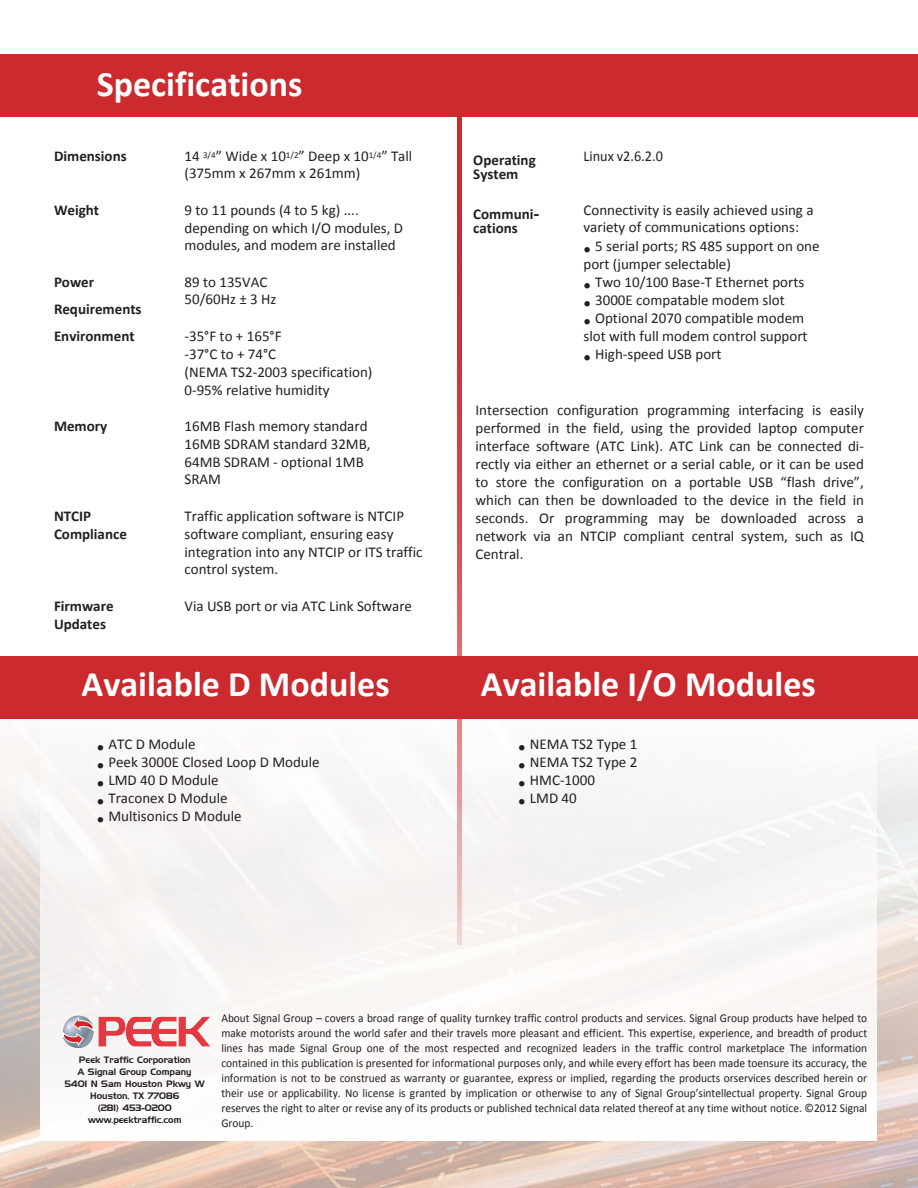
<style>
.page{position:relative;width:918px;height:1188px;background:#fff}
.page>*{position:absolute;margin:0;border:0;box-sizing:border-box;transform-origin:0 0}
.t1{font:700 36px "Calibri";color:#fff}
.t2{font:15px/18px "Calibri";color:#231f20}
.t3{font:700 15px/27px "Calibri";color:#231f20}
.t4{font:15px "Calibri";color:#231f20;scale:.95 1}
.t5{font:12px/15px "Calibri";color:#231f20;text-align:justify;scale:.95 1}
.t6{font:9px/11.9px "Handel Gothic BT";color:#231f20;text-align:center}
.s1{font-family:"Helvetica Neue";font-weight:300}
</style>
<div class="page">
<img style="left:0;top:609px;width:918px;height:579px">
<div style="left:40px;top:688px;width:838px;height:454px;background:#f9f7f6"></div>
<div style="left:0;top:54px;width:918px;height:63px;background:#cb2a2f"></div>
<svg style="left:458px;top:117px;width:4px;height:827px;background:#d65e62"></svg>
<div style="left:0;top:656px;width:918px;height:62px;background:#cb2a2f"></div>
<img style="left:63px;top:1015px;width:147px;height:34px">
<p class="t1" style="left:97px;top:61px;width:207px">Specifications</p>
<p class="t3" style="left:54px;top:143px;width:74px">Dimensions</p>
<p class="t3" style="left:54px;top:197px;width:47px">Weight</p>
<p class="t3" style="left:54px;top:269px;width:89px">Power<br>Requirements<br>Environment</p>
<p class="t3" style="left:54px;top:413px;width:55px">Memory</p>
<p class="t3" style="left:54px;top:503px;width:39px">NTCIP</p>
<p class="t3" style="left:54px;top:521px;width:74px">Compliance</p>
<p class="t3" style="left:54px;top:593px;width:61px">Firmware</p>
<p class="t3" style="left:54px;top:611px;width:54px">Updates</p>
<p class="t2" style="left:184px;top:148px;width:229px;line-height:17.1px">14 <sup>3/4</sup>” Wide x 10<sup>1/2</sup>” Deep x 10<sup>1/4</sup>” Tall (375mm x 267mm x 261mm)</p>
<p class="t2" style="left:184px;top:201px;width:176px">9 to 11 pounds (4 to 5 kg) ....</p>
<p class="t2" style="left:184px;top:220px;width:220px;line-height:17.1px">depending on which I/O modules, D modules, and modem are installed</p>
<p class="t2" style="left:184px;top:274px;width:93px;line-height:17.1px">89 to 135VAC<br>50/60Hz ± 3 Hz</p>
<p class="t2" style="left:184px;top:327px;width:189px">-35°F to + 165°F<br>-37°C to + 74°C<br>(NEMA TS2-2003 specification)<br>0-95% relative humidity</p>
<p class="t2" style="left:184px;top:417px;width:188px">16MB Flash memory standard<br>16MB SDRAM standard 32MB,<br>64MB SDRAM - optional 1MB<br>SRAM</p>
<p class="t2" style="left:184px;top:507px;width:239px">Traffic application software is NTCIP software compliant, ensuring easy integration into any NTCIP or ITS traffic control system.</p>
<p class="t2" style="left:184px;top:597px;width:229px">Via USB port or via ATC Link Software</p>
<p class="t3" style="left:473px;top:152px;width:64px;line-height:14.7px">Operating<br>System</p>
<p class="t3" style="left:473px;top:206px;width:68px;line-height:14.7px">Communi&shy;cations</p>
<p class="t4" style="left:584px;top:147px;width:85px">Linux v2.6.2.0</p>
<p class="t2" style="left:584px;top:202px;width:232px;line-height:17.1px">Connectivity is easily achieved using a variety of communications options:</p>
<p class="t2" style="left:584px;top:237px;width:238px"><span class="s1">•</span> 5 serial ports; RS 485 support on one</p>
<p class="t2" style="left:584px;top:255px;width:149px">port (jumper selectable)</p>
<p class="t2" style="left:584px;top:273px;width:222px"><span class="s1">•</span> Two 10/100 Base-T Ethernet ports</p>
<p class="t2" style="left:584px;top:291px;width:203px"><span class="s1">•</span> 3000E compatable modem slot</p>
<p class="t2" style="left:584px;top:309px;width:222px"><span class="s1">•</span> Optional 2070 compatible modem</p>
<p class="t2" style="left:584px;top:327px;width:226px">slot with full modem control support</p>
<p class="t2" style="left:584px;top:345px;width:140px"><span class="s1">•</span> High-speed USB port</p>
<p class="t2" style="left:476px;top:401px;width:390px;text-align:justify">Intersection configuration programming interfacing is easily performed in the field, using the provided laptop computer interface software (ATC Link). ATC Link can be connected di&shy;rectly via either an ethernet or a serial cable, or it can be used to store the configuration on a portable USB “flash drive”, which can then be downloaded to the device in the field in seconds. Or programming may be downloaded across a network via an NTCIP compliant central system, such as IQ Central.</p>
<p class="t1" style="left:82px;top:661px;width:310px">Available D Modules</p>
<p class="t1" style="left:481px;top:661px;width:336px">Available I/O Modules</p>
<p class="t2" style="left:97px;top:735px;width:101px"><span class="s1">•</span> ATC D Module</p>
<p class="t2" style="left:97px;top:753px;width:225px"><span class="s1">•</span> Peek 3000E Closed Loop D Module</p>
<p class="t2" style="left:97px;top:771px;width:124px"><span class="s1">•</span> LMD 40 D Module</p>
<p class="t2" style="left:97px;top:789px;width:132px"><span class="s1">•</span> Traconex D Module</p>
<p class="t2" style="left:97px;top:807px;width:146px"><span class="s1">•</span> Multisonics D Module</p>
<p class="t2" style="left:518px;top:735px;width:121px"><span class="s1">•</span> NEMA TS2 Type 1</p>
<p class="t2" style="left:518px;top:753px;width:121px"><span class="s1">•</span> NEMA TS2 Type 2</p>
<p class="t2" style="left:518px;top:771px;width:78px"><span class="s1">•</span> HMC-1000</p>
<p class="t2" style="left:518px;top:789px;width:60px"><span class="s1">•</span> LMD 40</p>
<p class="t6" style="left:65px;top:1054px;width:141px">Peek Traffic Corporation<br>A Signal Group Company<br>5401 N Sam Houston Pkwy W<br>Houston, TX 77086<br>(281) 453-0200 www.peektraffic.com</p>
<p class="t5" style="left:221px;top:1010px;width:681px">About Signal Group – covers a broad range of quality turnkey traffic control products and services. Signal Group products have helped to make motorists around the world safer and their travels more pleasant and efficient. This expertise, experience, and breadth of product lines has made Signal Group one of the most respected and recognized leaders in the traffic control marketplace The information contained in this publication is presented for informational purposes only, and while every effort has been made toensure its accuracy, the information is not to be construed as warranty or guarantee, express or implied, regarding the products orservices described herein or their use or applicability. No license is granted by implication or otherwise to any of Signal Group’sintellectual property. Signal Group reserves the right to alter or revise any of its products or published technical data related thereof at any time without notice. ©2012 Signal Group.</p>
</div>
